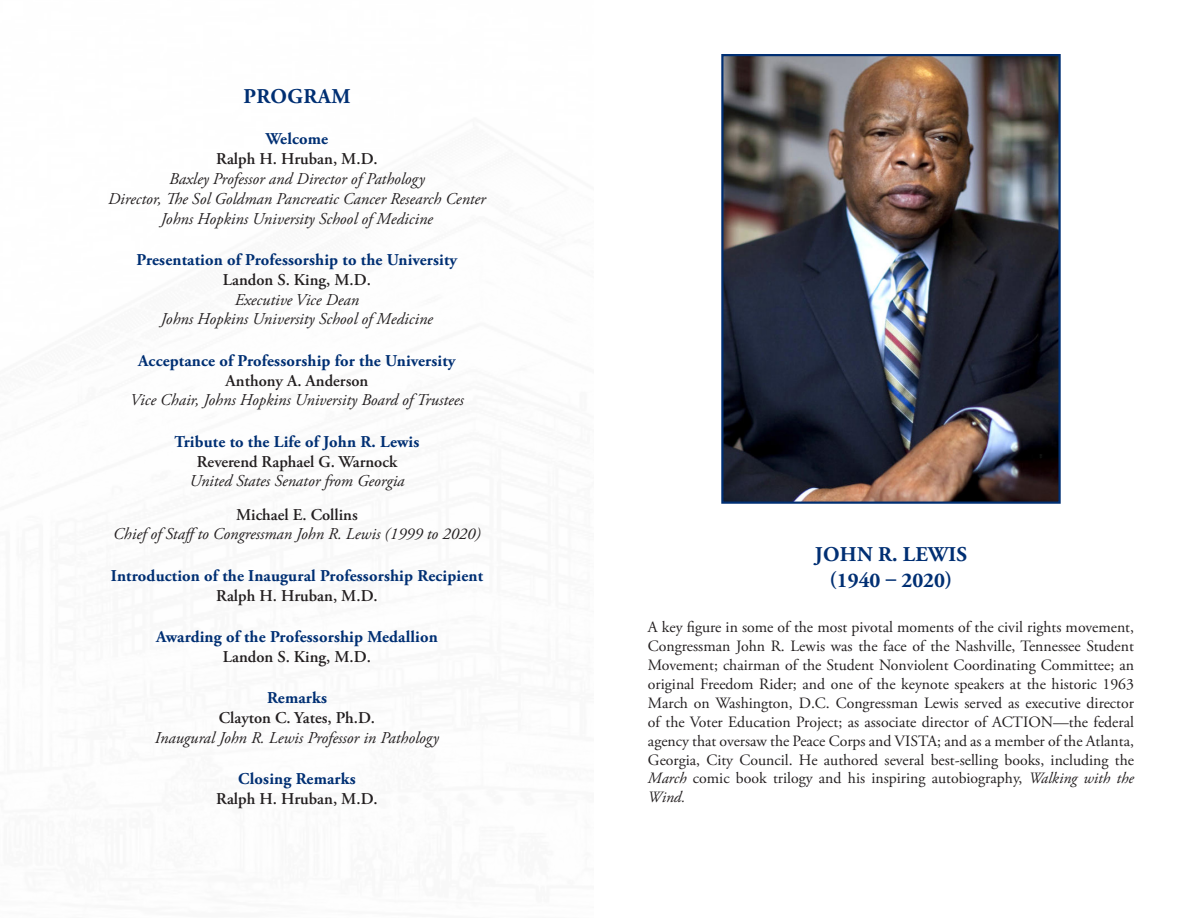
<style>
.page{position:relative;width:1188px;height:918px;background:#fff}
.page>*{position:absolute;margin:0;border:0;box-sizing:border-box;transform-origin:0 0}
.t1{font:700 21px "Adobe Garamond Pro";letter-spacing:.015em;color:#002f73}
.t2{font:italic 16.5px/19.8px "Adobe Garamond Pro";color:#231f20;text-align:center}
.t3{font:700 16.5px/19.8px "Adobe Garamond Pro";letter-spacing:.01em;color:#002f73;text-align:center}
.t4{font:600 16.5px/19.8px "Adobe Garamond Pro";color:#231f20;text-align:center}
.t5{font:15.75px/18.9px "Adobe Garamond Pro";color:#231f20;text-align:justify}
.s1{font-weight:700;font-style:normal;color:#002f73}
.s2{font-weight:600;font-style:normal}
.s3{font-weight:600;color:#231f20}
.s4{font-weight:700;color:#002f73}
.s5{font-style:italic}
</style>
<div class="page">
<img style="left:724px;top:57px;width:334px;height:444px">
<div style="left:721px;top:54px;width:340px;height:450px;border:2px solid #002f73"></div>
<p class="t1" style="left:243px;top:84px;width:109px">PROGRAM</p>
<p class="t2" style="left:108px;top:130px;width:379px"><span class="s1">Welcome<br></span><span class="s2">Ralph H. Hruban, M.D.<br></span>Baxley Professor and Director of Pathology<br>Director, The Sol Goldman Pancreatic Cancer Research Center Johns Hopkins University School of Medicine</p>
<p class="t2" style="left:137px;top:250px;width:322px"><span class="s1">Presentation of Professorship to the University </span><span class="s2">Landon S. King, M.D.<br></span>Executive Vice Dean<br>Johns Hopkins University School of Medicine</p>
<p class="t2" style="left:130px;top:351px;width:335px"><span class="s1">Acceptance of Professorship for the University<br></span><span class="s2">Anthony A. Anderson<br></span>Vice Chair, Johns Hopkins University Board of Trustees</p>
<p class="t2" style="left:175px;top:432px;width:246px"><span class="s1">Tribute to the Life of John R. Lewis<br></span><span class="s2">Reverend Raphael G. Warnock<br></span>United States Senator from Georgia</p>
<p class="t2" style="left:113px;top:505px;width:369px"><span class="s2">Michael E. Collins<br></span>Chief of Staffto Congressman John R. Lewis (1999 to 2020)</p>
<p class="t3" style="left:111px;top:566px;width:374px">Introduction of the Inaugural Professorship Recipient<br><span class="s3">Ralph H. Hruban, M.D.</span></p>
<p class="t3" style="left:156px;top:627px;width:283px">Awarding of the Professorship Medallion<br><span class="s3">Landon S. King, M.D.</span></p>
<p class="t2" style="left:155px;top:689px;width:286px"><span class="s1">Remarks<br></span><span class="s2">Clayton C. Yates, Ph.D.<br></span>Inaugural John R. Lewis Professor in Pathology</p>
<p class="t4" style="left:216px;top:769px;width:163px"><span class="s4">Closing Remarks<br></span>Ralph H. Hruban, M.D.</p>
<p class="t1" style="left:815px;top:543px;width:154px">JOHN R. LEWIS</p>
<p class="t1" style="left:830px;top:568px;width:124px">(1940 – 2020)</p>
<p class="t5" style="left:648px;top:618px;width:488px">A key figure in some of the most pivotal moments of the civil rights movement, Congressman John R. Lewis was the face of the Nashville, Tennessee Student Movement; chairman of the Student Nonviolent Coordinating Committee; an original Freedom Rider; and one of the keynote speakers at the historic 1963<br>March on Washington, D.C. Congressman Lewis served as executive director of the Voter Education Project; as associate director of ACTION—the federal agency that oversaw the Peace Corps and VISTA; and as a member of the Atlanta, Georgia, City Council. He authored several best-selling books, including the <span class="s5">March</span> comic book trilogy and his inspiring autobiography, <span class="s5">Walking with the Wind.</span></p>
</div>
